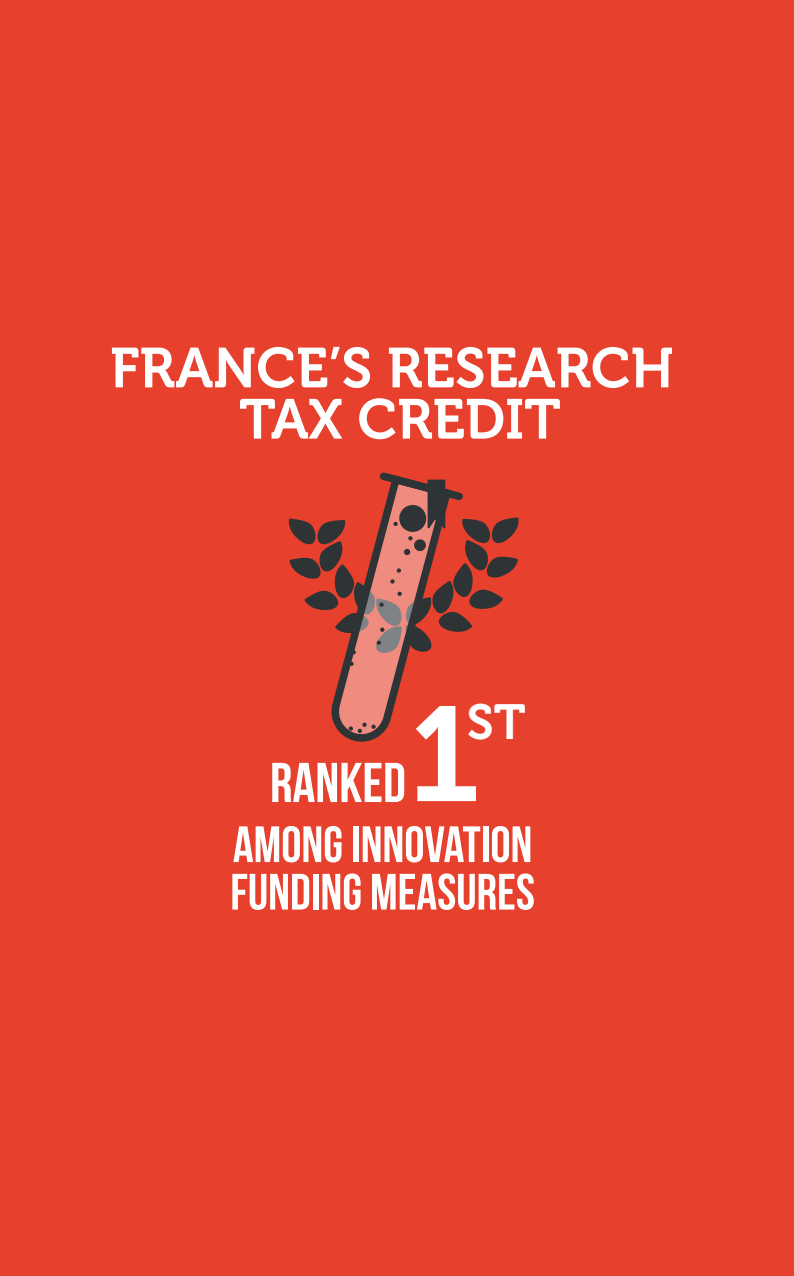
<style>
.page{position:relative;width:794px;height:1276px;background:#e7402c}
.page>*{position:absolute;margin:0;border:0;box-sizing:border-box;transform-origin:0 0}
.t1{font:134px "Museo 700";color:#fff}
.t2{font:56px/51.2px "Museo 700";color:#fff;text-align:center}
.t3{font:56px "Bebas Neue";color:#fff}
.t4{font:51px/47.5px "Bebas Neue";color:#fff}
.t5{font:49px "Museo 700";color:#fff}
</style>
<div class="page">
<svg style="left:288px;top:472px;width:231px;height:270px"></svg>
<p class="t2" style="left:110px;top:343px;width:565px">FRANCE’S RESEARCH<br>TAX CREDIT</p>
<p class="t5" style="left:467px;top:694px;width:60px">ST</p>
<h1 class="t1" style="left:409px;top:680px;width:73px">1</h1>
<p class="t3" style="left:270px;top:752px;width:137px">RANKED</p>
<p class="t4" style="left:230px;top:820px;width:306px">AMONG INNOVATION<br>FUNDING MEASURES</p>
</div>
